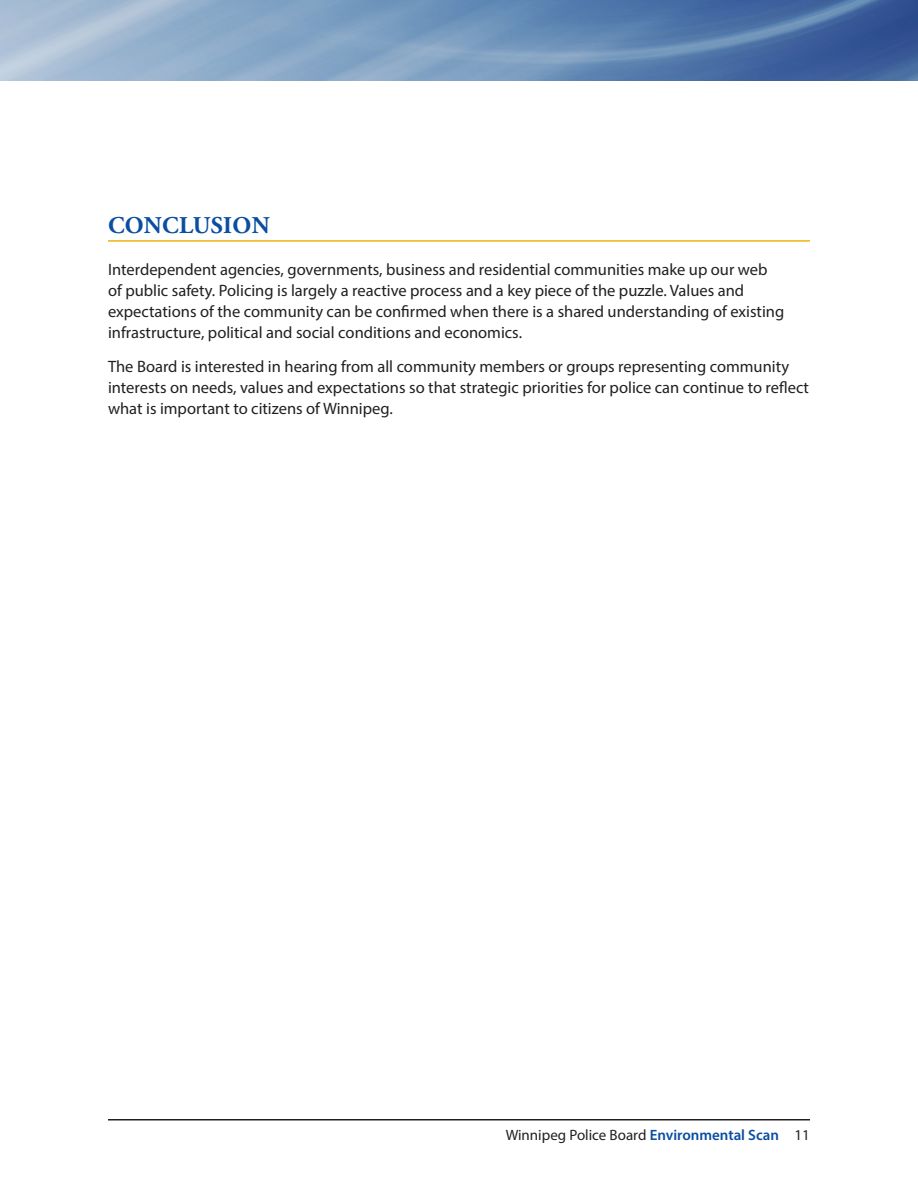
<style>
.page{position:relative;width:918px;height:1188px;background:#fff}
.page>*{position:absolute;margin:0;border:0;box-sizing:border-box;transform-origin:0 0}
.t1{font:700 24px "Adobe Garamond Pro";letter-spacing:.015em;color:#094ea2}
.Body_copy{font:16.5px/21px "Myriad Pro";color:#231f20}
.t2{font:15px "Myriad Pro";color:#231f20}
.s1{font-weight:600;color:#094ea2}
</style>
<div class="page">
<hr style="left:108px;top:1119px;width:702px;height:1px;background:#231f20">
<img style="left:0;top:0;width:918px;height:81px">
<hr style="left:108px;top:240px;width:702px;height:2px;background:#f0b510">
<p class="t1" style="left:108px;top:212px;width:163px">CONCLUSION</p>
<p class="Body_copy" style="left:108px;top:258px;width:678px">Interdependent agencies, governments, business and residential communities make up our web of public safety. Policing is largely a reactive process and a key piece of the puzzle. Values and expectations of the community can be confirmed when there is a shared understanding of existing infrastructure, political and social conditions and economics.</p>
<p class="Body_copy" style="left:108px;top:356px;width:703px">The Board is interested in hearing from all community members or groups representing community interests on needs, values and expectations so that strategic priorities for police can continue to reflect what is important to citizens of Winnipeg.</p>
<p class="t2" style="left:506px;top:1125px;width:306px">Winnipeg Police Board <span class="s1">Environmental Scan</span> 11</p>
</div>
